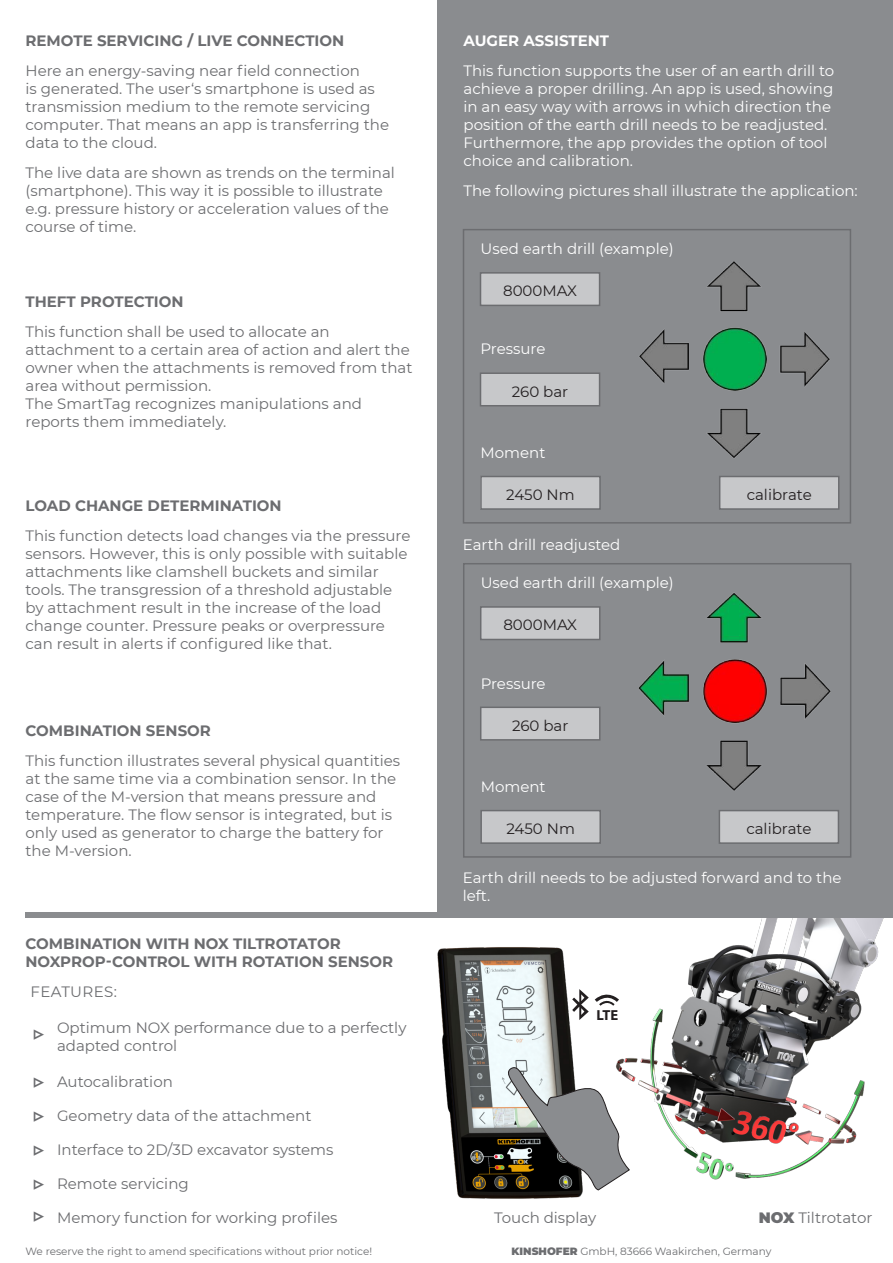
<style>
.page{position:relative;width:893px;height:1263px;background:#fff}
.page>*{position:absolute;margin:0;border:0;box-sizing:border-box;transform-origin:0 0}
.t1{font:700 24px "Montserrat";color:#6c6d70}
.t2{font:15px/18px "Montserrat";color:#6c6d70}
.t3{font:15px/18px "Montserrat";color:#fff}
.t4{font:700 15px "Montserrat";color:#6c6d70}
.t5{font:15px "Montserrat";color:#231f20}
.t6{font:700 15px "Montserrat";color:#fff}
.t7{font:15px "Montserrat";letter-spacing:.025em;color:#6c6d70}
.t8{font:700 14.55px "Myriad Pro";color:#231f20}
.t9{font:10.5px "Montserrat";color:#6c6d70}
.s1{font-weight:900}
</style>
<div class="page">
<img style="left:616px;top:918px;width:268px;height:262px">
<div style="left:438px;top:0;width:455px;height:918px;background:#8a8c8f"></div>
<img style="left:639px;top:261px;width:201px;height:235px">
<div style="left:480px;top:273px;width:120px;height:32px;background:#c7c8ca"></div>
<div style="left:480px;top:272px;width:120px;height:34px;border:2px solid #6c6d70"></div>
<div style="left:480px;top:373px;width:120px;height:33px;background:#c7c8ca"></div>
<div style="left:480px;top:372px;width:120px;height:34px;border:2px solid #6c6d70"></div>
<div style="left:481px;top:476px;width:119px;height:33px;background:#c7c8ca"></div>
<div style="left:480px;top:476px;width:121px;height:34px;border:2px solid #6c6d70"></div>
<div style="left:720px;top:476px;width:119px;height:33px;background:#c7c8ca"></div>
<div style="left:719px;top:476px;width:120px;height:34px;border:2px solid #6c6d70"></div>
<div style="left:463px;top:229px;width:388px;height:295px;border:2px solid #6c6d70"></div>
<img style="left:639px;top:590px;width:213px;height:221px">
<div style="left:481px;top:607px;width:119px;height:32px;background:#c7c8ca"></div>
<div style="left:480px;top:606px;width:120px;height:34px;border:2px solid #6c6d70"></div>
<div style="left:481px;top:707px;width:119px;height:33px;background:#c7c8ca"></div>
<div style="left:480px;top:706px;width:120px;height:34px;border:2px solid #6c6d70"></div>
<div style="left:481px;top:810px;width:119px;height:33px;background:#c7c8ca"></div>
<div style="left:480px;top:810px;width:121px;height:34px;border:2px solid #6c6d70"></div>
<div style="left:719px;top:810px;width:119px;height:33px;background:#c7c8ca"></div>
<div style="left:719px;top:810px;width:120px;height:34px;border:2px solid #6c6d70"></div>
<div style="left:463px;top:563px;width:388px;height:295px;border:2px solid #6c6d70"></div>
<img style="left:437px;top:947px;width:158px;height:252px">
<svg style="left:507px;top:1065px;width:123px;height:125px"></svg>
<svg style="left:572px;top:989px;width:17px;height:31px"></svg>
<svg style="left:595px;top:988px;width:24px;height:18px"></svg>
<div style="left:26px;top:913px;width:412px;height:5px;background:#8a8c8f"></div>
<p class="t4" style="left:26px;top:30px;width:320px">REMOTE SERVICING / LIVE CONNECTION</p>
<p class="t2" style="left:26px;top:62px;width:365px">Here an energy-saving near field connection<br>is generated. The user‘s smartphone is used as transmission medium to the remote servicing computer. That means an app is transferring the data to the cloud.</p>
<p class="t2" style="left:26px;top:164px;width:371px">The live data are shown as trends on the terminal (smartphone). This way it is possible to illustrate e.g. pressure history or acceleration values of the course of time.</p>
<p class="t4" style="left:26px;top:291px;width:160px">THEFT PROTECTION</p>
<p class="t2" style="left:26px;top:322px;width:388px">This function shall be used to allocate an attachment to a certain area of action and alert the owner when the attachments is removed from that area without permission.</p>
<p class="t2" style="left:26px;top:394px;width:338px">The SmartTag recognizes manipulations and reports them immediately.</p>
<p class="t4" style="left:26px;top:495px;width:258px">LOAD CHANGE DETERMINATION</p>
<p class="t2" style="left:26px;top:526px;width:386px">This function detects load changes via the pressure sensors. However, this is only possible with suitable attachments like clamshell buckets and similar tools. The transgression of a threshold adjustable by attachment result in the increase of the load change counter. Pressure peaks or overpressure can result in alerts if configured like that.</p>
<p class="t4" style="left:26px;top:720px;width:187px">COMBINATION SENSOR</p>
<p class="t2" style="left:26px;top:751px;width:376px">This function illustrates several physical quantities at the same time via a combination sensor. In the case of the M-version that means pressure and temperature. The flow sensor is integrated, but is only used as generator to charge the battery for the M-version.</p>
<p class="t6" style="left:463px;top:30px;width:147px">AUGER ASSISTENT</p>
<p class="t3" style="left:463px;top:62px;width:372px">This function supports the user of an earth drill to achieve a proper drilling. An app is used, showing in an easy way with arrows in which direction the position of the earth drill needs to be readjusted.<br>Furthermore, the app provides the option of tool choice and calibration.</p>
<p class="t3" style="left:463px;top:182px;width:396px">The following pictures shall illustrate the application:</p>
<p class="t3" style="left:480px;top:239px;width:195px">Used earth drill (example)</p>
<p class="t5" style="left:503px;top:281px;width:75px">8000MAX</p>
<p class="t3" style="left:480px;top:340px;width:66px">Pressure</p>
<p class="t5" style="left:512px;top:381px;width:58px">260 bar</p>
<p class="t3" style="left:480px;top:443px;width:66px">Moment</p>
<p class="t5" style="left:506px;top:484px;width:70px">2450 Nm</p>
<p class="t5" style="left:747px;top:484px;width:67px">calibrate</p>
<p class="t3" style="left:463px;top:535px;width:159px">Earth drill readjusted</p>
<p class="t3" style="left:481px;top:573px;width:195px">Used earth drill (example)</p>
<p class="t5" style="left:503px;top:615px;width:75px">8000MAX</p>
<p class="t3" style="left:481px;top:674px;width:66px">Pressure</p>
<p class="t5" style="left:512px;top:715px;width:58px">260 bar</p>
<p class="t3" style="left:481px;top:777px;width:66px">Moment</p>
<p class="t5" style="left:506px;top:818px;width:70px">2450 Nm</p>
<p class="t5" style="left:746px;top:818px;width:67px">calibrate</p>
<p class="t3" style="left:463px;top:868px;width:380px">Earth drill needs to be adjusted forward and to the left.</p>
<p class="t4" style="left:26px;top:933px;width:317px">COMBINATION WITH NOX TILTROTATOR</p>
<p class="t4" style="left:26px;top:951px;width:369px">NOXPROP-CONTROL WITH ROTATION SENSOR</p>
<p class="t7" style="left:31px;top:982px;width:88px">FEATURES:</p>
<p class="t1" style="left:31px;top:1015px;width:16px">▷</p>
<p class="t2" style="left:57px;top:1018px;width:351px">Optimum NOX performance due to a perfectly adapted control</p>
<p class="t1" style="left:31px;top:1063px;width:16px">▷</p>
<p class="t2" style="left:57px;top:1072px;width:117px">Autocalibration</p>
<p class="t1" style="left:31px;top:1097px;width:16px">▷</p>
<p class="t2" style="left:57px;top:1106px;width:256px">Geometry data of the attachment</p>
<p class="t1" style="left:31px;top:1131px;width:16px">▷</p>
<p class="t2" style="left:57px;top:1140px;width:278px">Interface to 2D/3D excavator systems</p>
<p class="t1" style="left:31px;top:1165px;width:16px">▷</p>
<p class="t2" style="left:57px;top:1174px;width:133px">Remote servicing</p>
<p class="t1" style="left:31px;top:1197px;width:16px">▷</p>
<p class="t2" style="left:57px;top:1208px;width:282px">Memory function for working profiles</p>
<p class="t2" style="left:494px;top:1208px;width:104px">Touch display</p>
<p class="t8" style="left:596px;top:1006px;width:23px">LTE</p>
<p class="t2" style="left:759px;top:1208px;width:115px"><span class="s1">NOX</span> Tiltrotator</p>
<p class="t9" style="left:26px;top:1244px;width:348px">We reserve the right to amend specifications without prior notice!</p>
<p class="t9" style="left:512px;top:1244px;width:261px"><span class="s1">KINSHOFER</span> GmbH, 83666 Waakirchen, Germany</p>
</div>
